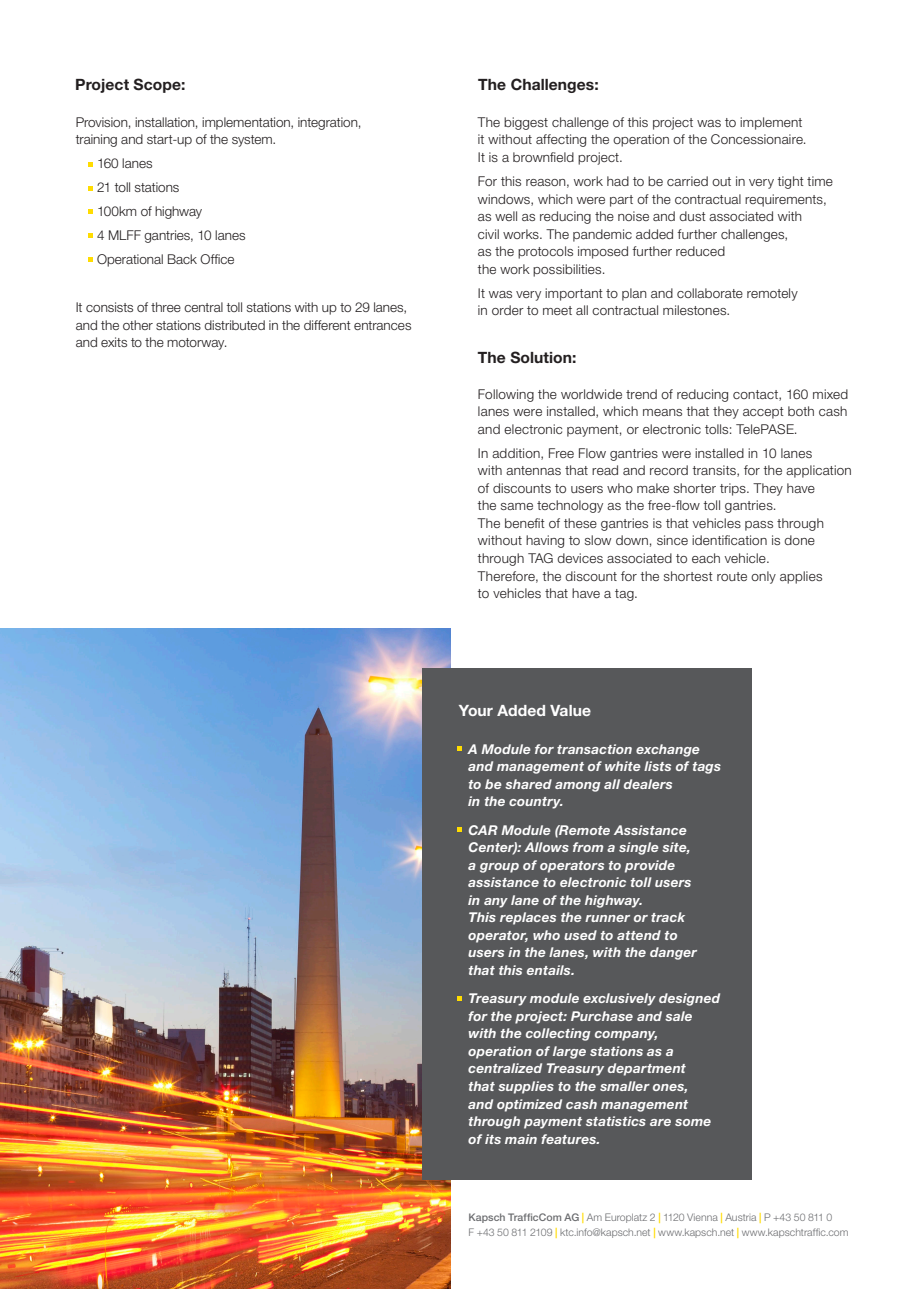
<style>
.page{position:relative;width:919px;height:1289px;background:#fff}
.page>*{position:absolute;margin:0;border:0;box-sizing:border-box;transform-origin:0 0}
.t1{font:700 15.6px "Helvetica Neue LT Pro";letter-spacing:.005em;color:#231f20}
.t2{font:700 15.6px "Helvetica Neue LT Pro";letter-spacing:.005em;color:#fff}
.t3{font:300 13.5px/17.5px "Helvetica Neue LT Pro";letter-spacing:.015em;color:#231f20}
.t4{font:italic 700 13.5px/17.5px "Helvetica Neue LT Pro";letter-spacing:.015em;color:#fff}
.t5{font:300 10.5px/15px "Helvetica Neue LT Pro";color:#6c6d70}
.s1{font-weight:500}
.s2{font-weight:500;color:#ffdc01}
</style>
<div class="page">
<img style="left:0;top:628px;width:450px;height:660px">
<div style="left:422px;top:668px;width:330px;height:512px;background:#57585a"></div>
<svg style="left:88px;top:258px;width:4px;height:4px"></svg>
<svg style="left:88px;top:233px;width:4px;height:4px"></svg>
<svg style="left:88px;top:163px;width:4px;height:4px"></svg>
<svg style="left:88px;top:186px;width:4px;height:4px"></svg>
<svg style="left:88px;top:209px;width:4px;height:5px"></svg>
<svg style="left:457px;top:746px;width:5px;height:4px"></svg>
<svg style="left:457px;top:827px;width:5px;height:4px"></svg>
<svg style="left:457px;top:996px;width:5px;height:4px"></svg>
<p class="t1" style="left:75px;top:75px;width:112px">Project Scope:</p>
<p class="t3" style="left:76px;top:113px;width:287px">Provision, installation, implementation, integration, training and start-up of the system.</p>
<p class="t3" style="left:97px;top:151px;width:150px;line-height:23.9px">160 lanes<br>21 toll stations<br>100km of highway<br>4 MLFF gantries, 10 lanes<br>Operational Back Office</p>
<p class="t3" style="left:76px;top:298px;width:337px">It consists of three central toll stations with up to 29 lanes, and the other stations distributed in the different entrances and exits to the motorway.</p>
<p class="t1" style="left:478px;top:75px;width:122px">The Challenges:</p>
<p class="t3" style="left:478px;top:113px;width:330px">The biggest challenge of this project was to implement it without affecting the operation of the Concessionaire.<br>It is a brownfield project.</p>
<p class="t3" style="left:478px;top:172px;width:356px">For this reason, work had to be carried out in very tight time windows, which were part of the contractual requirements, as well as reducing the noise and dust associated with<br>civil works. The pandemic added further challenges,<br>as the protocols imposed further reduced<br>the work possibilities.</p>
<p class="t3" style="left:478px;top:284px;width:321px">It was very important to plan and collaborate remotely in order to meet all contractual milestones.</p>
<p class="t1" style="left:478px;top:348px;width:100px">The Solution:</p>
<p class="t3" style="left:478px;top:385px;width:372px;text-align:justify">Following the worldwide trend of reducing contact, 160 mixed lanes were installed, which means that they accept both cash and electronic payment, or electronic tolls: TelePASE.</p>
<p class="t3" style="left:478px;top:444px;width:375px">In addition, Free Flow gantries were installed in 10 lanes<br>with antennas that read and record transits, for the application of discounts to users who make shorter trips. They have<br>the same technology as the free-flow toll gantries.<br>The benefit of these gantries is that vehicles pass through without having to slow down, since identification is done through TAG devices associated to each vehicle.<br>Therefore, the discount for the shortest route only applies<br>to vehicles that have a tag.</p>
<p class="t2" style="left:459px;top:701px;width:134px">Your Added Value</p>
<p class="t4" style="left:468px;top:739px;width:254px">A Module for transaction exchange and management of white lists of tags to be shared among all dealers<br>in the country.</p>
<p class="t4" style="left:468px;top:820px;width:230px">CAR Module (Remote Assistance<br>Center): Allows from a single site, a group of operators to provide assistance to electronic toll users in any lane of the highway.<br>This replaces the runner or track operator, who used to attend to users in the lanes, with the danger that this entails.</p>
<p class="t4" style="left:468px;top:989px;width:253px">Treasury module exclusively designed for the project: Purchase and sale with the collecting company, operation of large stations as a centralized Treasury department<br>that supplies to the smaller ones,<br>and optimized cash management through payment statistics are some of its main features.</p>
<p class="t5" style="left:468px;top:1209px;width:381px"><span class="s1">Kapsch TrafficCom AG</span> <span class="s2">|</span> Am Europlatz 2 <span class="s2">|</span> 1120 Vienna <span class="s2">|</span> Austria <span class="s2">|</span> P +43 50 811 0<br>F +43 50 811 2109 <span class="s2">|</span> ktc.info@kapsch.net <span class="s2">|</span> www.kapsch.net <span class="s2">|</span> www.kapschtraffic.com</p>
</div>
